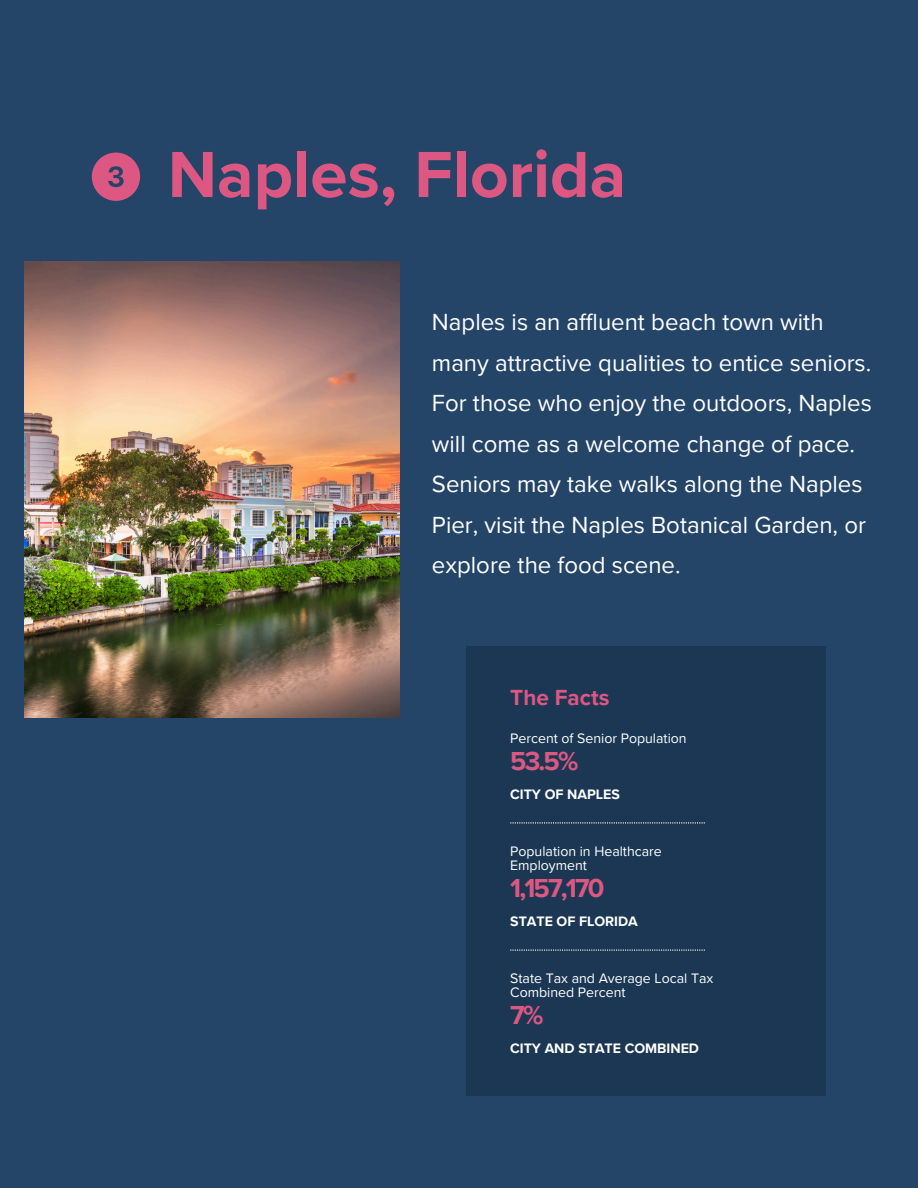
<style>
.page{position:relative;width:918px;height:1188px;background:#244568}
.page>*{position:absolute;margin:0;border:0;box-sizing:border-box;transform-origin:0 0}
.t1{font:700 67.5px "Proxima Nova";color:#dc5883}
.t2{font:700 26.85px "Proxima Nova";letter-spacing:-.07em;color:#dc5883}
.t3{font:24px/40.5px "Proxima Nova";color:#fff}
.t4{font:700 22.5px "Proxima Nova";color:#dc5883}
.t5{font:14.1px/13.5px "Proxima Nova";color:#fff}
.t6{font:700 14.1px "Proxima Nova";color:#fff}
</style>
<div class="page">
<img style="left:25px;top:261px;width:374px;height:456px">
<svg style="left:92px;top:153px;width:48px;height:48px"></svg>
<div style="left:466px;top:646px;width:360px;height:450px;background:#1b3754"></div>
<svg style="left:510px;top:950px;width:195px;height:1px"></svg>
<svg style="left:510px;top:822px;width:195px;height:1px"></svg>
<p class="t1" style="left:168px;top:135px;width:460px">Naples, Florida</p>
<h1 class="t3" style="left:432px;top:302px;width:441px">Naples is an affluent beach town with many attractive qualities to entice seniors.<br>For those who enjoy the outdoors, Naples will come as a welcome change of pace.<br>Seniors may take walks along the Naples Pier, visit the Naples Botanical Garden, or explore the food scene.</h1>
<h4 class="t4" style="left:510px;top:684px;width:101px">The Facts</h4>
<h3 class="t5" style="left:510px;top:731px;width:178px">Percent of Senior Population</h3>
<h2 class="t2" style="left:510px;top:745px;width:70px">53.5%</h2>
<p class="t6" style="left:510px;top:786px;width:111px">CITY OF NAPLES</p>
<h5 class="t5" style="left:510px;top:845px;width:153px">Population in Healthcare<br>Employment</h5>
<h2 class="t2" style="left:510px;top:872px;width:96px">1,157,170</h2>
<p class="t6" style="left:510px;top:913px;width:129px">STATE OF FLORIDA</p>
<h5 class="t5" style="left:510px;top:972px;width:205px">State Tax and Average Local Tax<br>Combined Percent</h5>
<h2 class="t2" style="left:510px;top:999px;width:35px">7%</h2>
<p class="t6" style="left:510px;top:1040px;width:190px">CITY AND STATE COMBINED</p>
</div>
